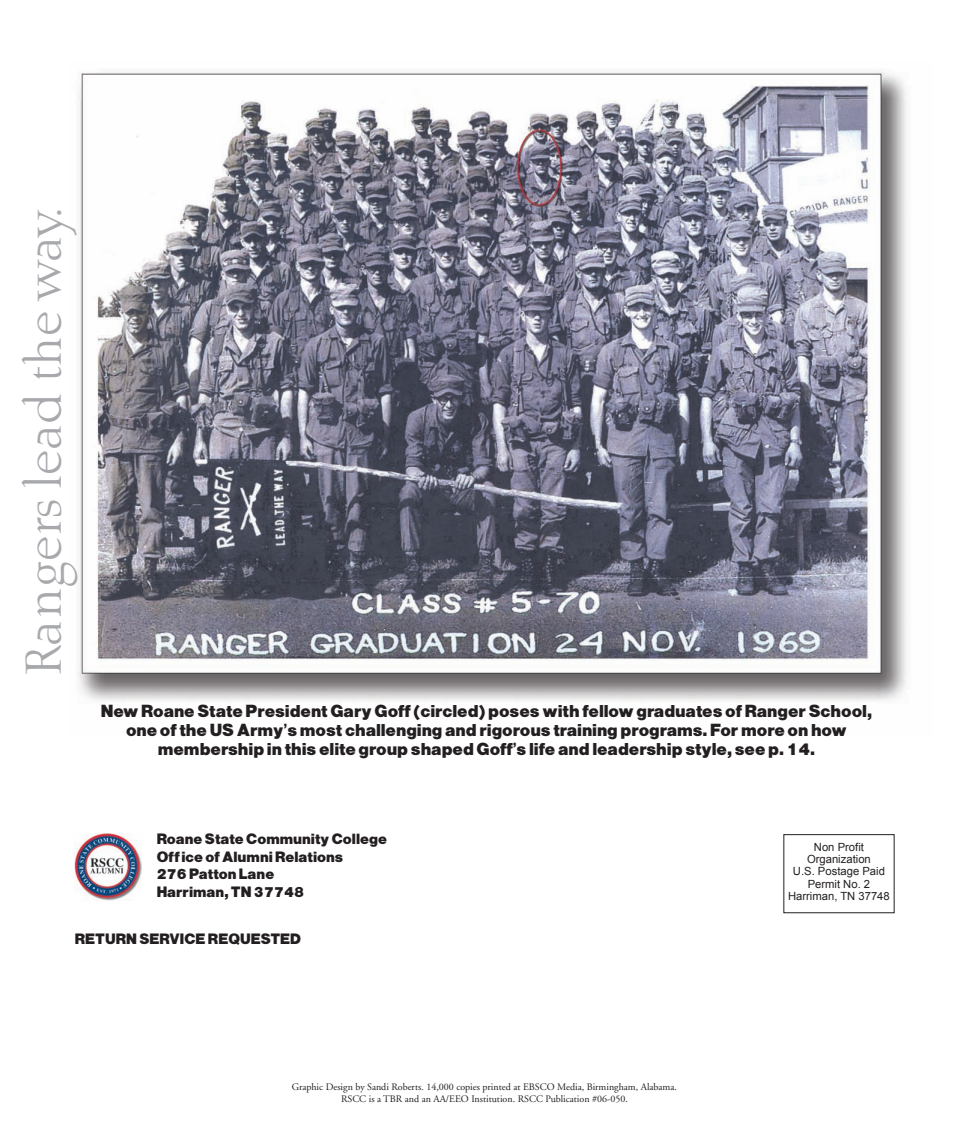
<style>
.page{position:relative;width:968px;height:1125px;background:#fff}
.page>*{position:absolute;margin:0;border:0;box-sizing:border-box;transform-origin:0 0}
.t1{font:50px "Brunella";color:#a8a9ad}
.t2{font:17.5px/18.8px "Alpist";color:#231f20;text-align:center}
.t3{font:15px/17.5px "Alpist";color:#231f20}
.t4{font:11.25px/12.2px "Arial";color:#231f20;text-align:center}
.t5{font:10px/12px "Adobe Garamond";color:#231f20;text-align:center}
</style>
<div class="page">
<img style="left:77px;top:70px;width:830px;height:631px">
<div style="left:783px;top:834px;width:111px;height:79px;border:1px solid #231f20"></div>
<img style="left:75px;top:834px;width:66px;height:66px">
<h1 class="t1" style="left:14px;top:677px;width:468px;rotate:-90deg">Rangers lead the way.</h1>
<p class="t2" style="left:100px;top:702px;width:772px">New Roane State President Gary Goff (circled) poses with fellow graduates of Ranger School, one of the US Army’s most challenging and rigorous training programs. For more on how membership in this elite group shaped Goff’s life and leadership style, see p. 14.</p>
<p class="t3" style="left:156px;top:830px;width:232px">Roane State Community College<br>Office of Alumni Relations<br>276 Patton Lane<br>Harriman, TN 37748</p>
<p class="t4" style="left:788px;top:841px;width:103px">Non Profit<br>Organization<br>U.S. Postage Paid<br>Permit No. 2<br>Harriman, TN 37748</p>
<p class="t3" style="left:74px;top:930px;width:228px">RETURN SERVICE REQUESTED</p>
<p class="t5" style="left:292px;top:1082px;width:387px">Graphic Design by Sandi Roberts. 14,000 copies printed at EBSCO Media, Birmingham, Alabama.<br>RSCC is a TBR and an AA/EEO Institution. RSCC Publication #06-050.</p>
</div>
